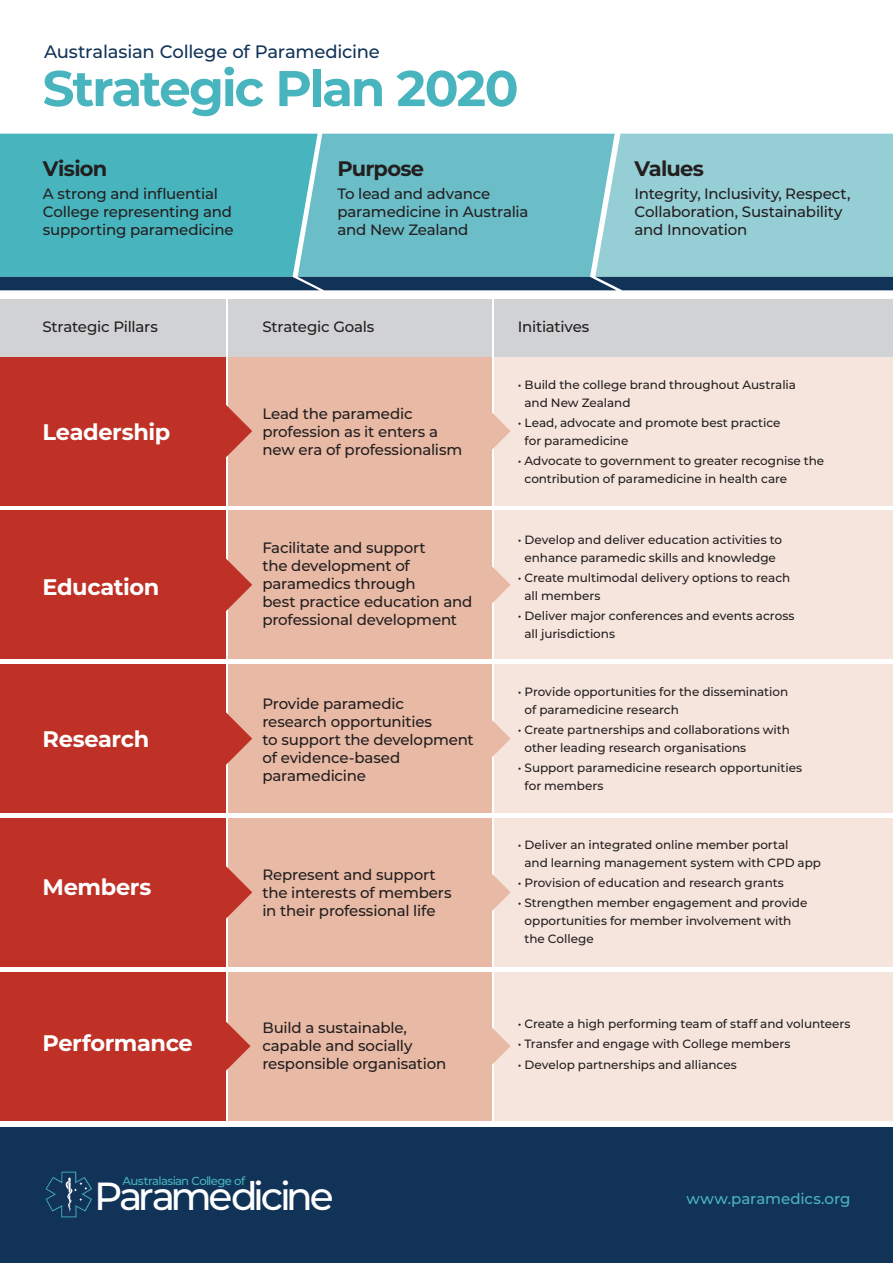
<style>
.page{position:relative;width:893px;height:1263px;background:#fff}
.page>*{position:absolute;margin:0;border:0;box-sizing:border-box;transform-origin:0 0}
.Main_Page_Header{font:700 50.1px "Montserrat";letter-spacing:-.045em;color:#48b5be}
.t1{font:500 39.15px "Montserrat";letter-spacing:-.08em;color:#fff}
.Main_Page_Header-2{font:700 22.5px "Montserrat";letter-spacing:-.015em;color:#fff}
.Main_Page_Header-3{font:700 21px "Montserrat";letter-spacing:-.035em;color:#231f20}
.Level{font:500 18px "Montserrat";letter-spacing:-.015em;color:#123358}
.Highlight_Text{font:500 15px/18px "Montserrat";letter-spacing:-.015em;color:#231f20}
.Level-2{font:500 15px "Montserrat";color:#48b5be}
.Body_Text{font:500 12px/18px "Montserrat";letter-spacing:-.005em;color:#231f20}
.t2{font:500 11.7px "Montserrat";letter-spacing:-.05em;color:#46b4bd}
</style>
<div class="page">
<div style="left:0;top:299px;width:226px;height:60px;background:#d1d2d4"></div>
<div style="left:229px;top:299px;width:263px;height:60px;background:#d1d2d4"></div>
<div style="left:495px;top:299px;width:398px;height:60px;background:#d1d2d4"></div>
<div style="left:0;top:357px;width:226px;height:148px;background:#bf3126"></div>
<div style="left:0;top:511px;width:226px;height:148px;background:#bf3126"></div>
<div style="left:0;top:664px;width:226px;height:149px;background:#bf3126"></div>
<div style="left:0;top:818px;width:226px;height:148px;background:#bf3126"></div>
<div style="left:0;top:972px;width:226px;height:148px;background:#bf3126"></div>
<div style="left:229px;top:357px;width:263px;height:148px;background:#e8b9a4"></div>
<div style="left:229px;top:511px;width:263px;height:148px;background:#e8b9a4"></div>
<div style="left:229px;top:664px;width:263px;height:149px;background:#e8b9a4"></div>
<div style="left:229px;top:818px;width:263px;height:148px;background:#e8b9a4"></div>
<div style="left:229px;top:972px;width:263px;height:148px;background:#e8b9a4"></div>
<div style="left:495px;top:357px;width:398px;height:148px;background:#f6e5dc"></div>
<div style="left:495px;top:511px;width:398px;height:148px;background:#f6e5dc"></div>
<div style="left:495px;top:664px;width:398px;height:149px;background:#f6e5dc"></div>
<div style="left:495px;top:818px;width:398px;height:148px;background:#f6e5dc"></div>
<div style="left:495px;top:972px;width:398px;height:148px;background:#f6e5dc"></div>
<svg style="left:0;top:134px;width:893px;height:156px;background:#66b4bf"></svg>
<svg style="left:226px;top:403px;width:26px;height:56px"></svg>
<svg style="left:226px;top:557px;width:26px;height:56px"></svg>
<svg style="left:226px;top:710px;width:26px;height:57px"></svg>
<svg style="left:226px;top:864px;width:26px;height:56px"></svg>
<svg style="left:226px;top:1018px;width:25px;height:56px"></svg>
<svg style="left:492px;top:403px;width:19px;height:56px"></svg>
<svg style="left:492px;top:557px;width:19px;height:56px"></svg>
<svg style="left:492px;top:710px;width:19px;height:57px"></svg>
<svg style="left:492px;top:864px;width:19px;height:56px"></svg>
<svg style="left:492px;top:1018px;width:19px;height:56px"></svg>
<div style="left:0;top:1128px;width:893px;height:135px;background:#123358"></div>
<svg style="left:46px;top:1172px;width:46px;height:45px"></svg>
<p class="Level" style="left:44px;top:39px;width:337px">Australasian College of Paramedicine</p>
<p class="Main_Page_Header" style="left:43px;top:52px;width:478px">Strategic Plan 2020</p>
<p class="Main_Page_Header-3" style="left:43px;top:153px;width:66px">Vision</p>
<p class="Highlight_Text" style="left:43px;top:184px;width:192px">A strong and influential<br>College representing and supporting paramedicine</p>
<p class="Main_Page_Header-3" style="left:338px;top:153px;width:88px">Purpose</p>
<p class="Highlight_Text" style="left:338px;top:184px;width:193px">To lead and advance paramedicine in Australia and New Zealand</p>
<p class="Highlight_Text" style="left:43px;top:317px;width:117px">Strategic Pillars</p>
<p class="Highlight_Text" style="left:262px;top:317px;width:114px">Strategic Goals</p>
<p class="Highlight_Text" style="left:518px;top:317px;width:73px">Initiatives</p>
<p class="Main_Page_Header-3" style="left:634px;top:153px;width:71px">Values</p>
<p class="Highlight_Text" style="left:634px;top:184px;width:217px">Integrity, Inclusivity, Respect,<br>Collaboration, Sustainability and Innovation</p>
<p class="Main_Page_Header-2" style="left:43px;top:416px;width:129px">Leadership</p>
<p class="Main_Page_Header-2" style="left:43px;top:571px;width:118px">Education</p>
<p class="Main_Page_Header-2" style="left:43px;top:723px;width:108px">Research</p>
<p class="Main_Page_Header-2" style="left:43px;top:871px;width:110px">Members</p>
<p class="Main_Page_Header-2" style="left:43px;top:1027px;width:152px">Performance</p>
<p class="Highlight_Text" style="left:262px;top:404px;width:201px">Lead the paramedic profession as it enters a new era of professionalism</p>
<p class="Highlight_Text" style="left:262px;top:538px;width:212px">Facilitate and support<br>the development of paramedics through<br>best practice education and professional development</p>
<p class="Highlight_Text" style="left:262px;top:694px;width:213px">Provide paramedic<br>research opportunities<br>to support the development of evidence-based paramedicine</p>
<p class="Highlight_Text" style="left:262px;top:865px;width:191px">Represent and support the interests of members in their professional life</p>
<p class="Highlight_Text" style="left:262px;top:1018px;width:185px">Build a sustainable, capable and socially responsible organisation</p>
<p class="t2" style="left:122px;top:1173px;width:124px">Australasian College of</p>
<p class="t1" style="left:94px;top:1168px;width:241px">Paramedicine</p>
<p class="Body_Text" style="left:525px;top:375px;width:273px;text-indent:-7px">• Build the college brand throughout Australia and New Zealand</p>
<p class="Body_Text" style="left:525px;top:413px;width:257px;text-indent:-7px">• Lead, advocate and promote best practice for paramedicine</p>
<p class="Body_Text" style="left:525px;top:451px;width:301px;text-indent:-7px">• Advocate to government to greater recognise the contribution of paramedicine in health care</p>
<p class="Body_Text" style="left:518px;top:530px;width:266px;text-align:center">• Develop and deliver education activities to enhance paramedic skills and knowledge</p>
<p class="Body_Text" style="left:525px;top:568px;width:267px;text-indent:-7px">• Create multimodal delivery options to reach all members</p>
<p class="Body_Text" style="left:525px;top:606px;width:271px;text-indent:-7px">• Deliver major conferences and events across all jurisdictions</p>
<p class="Body_Text" style="left:525px;top:682px;width:265px;text-indent:-7px">• Provide opportunities for the dissemination of paramedicine research</p>
<p class="Body_Text" style="left:525px;top:720px;width:267px;text-indent:-7px">• Create partnerships and collaborations with other leading research organisations</p>
<p class="Body_Text" style="left:525px;top:758px;width:279px;text-indent:-7px">• Support paramedicine research opportunities for members</p>
<p class="Body_Text" style="left:525px;top:835px;width:298px;text-indent:-7px">• Deliver an integrated online member portal<br>and learning management system with CPD app</p>
<p class="Body_Text" style="left:518px;top:873px;width:268px">• Provision of education and research grants</p>
<p class="Body_Text" style="left:525px;top:893px;width:284px;text-indent:-7px">• Strengthen member engagement and provide opportunities for member involvement with the College</p>
<p class="Body_Text" style="left:518px;top:1014px;width:334px">• Create a high performing team of staff and volunteers</p>
<p class="Body_Text" style="left:518px;top:1035px;width:274px">• Transfer and engage with College members</p>
<p class="Body_Text" style="left:518px;top:1055px;width:220px">• Develop partnerships and alliances</p>
<p class="Level-2" style="left:686px;top:1188px;width:166px">www.paramedics.org</p>
</div>
